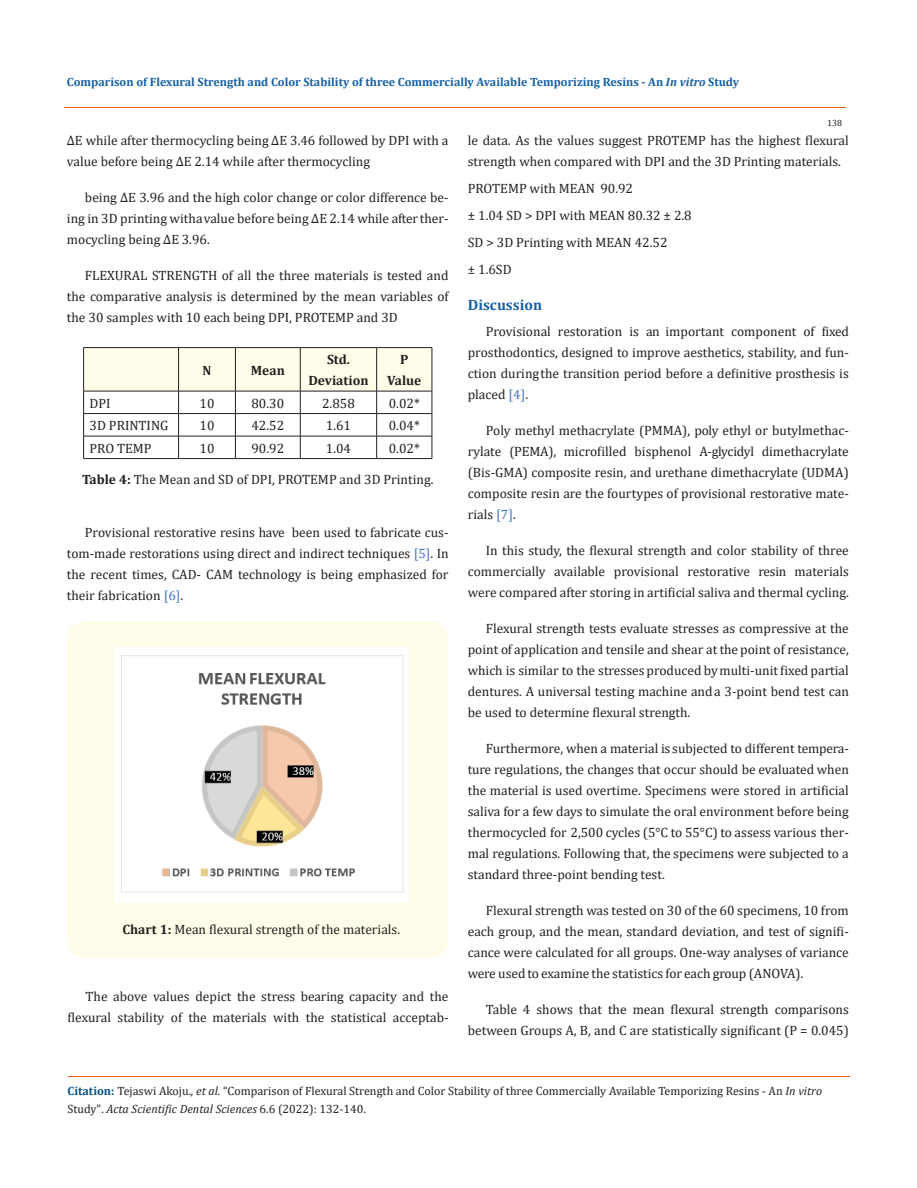
<style>
.page{position:relative;width:917px;height:1188px;background:#fff}
.page>*{position:absolute;margin:0;border:0;box-sizing:border-box;transform-origin:0 0}
.t1{font:700 15px "Cambria";color:#1560a6}
.Body_Text{font:13.5px/21px "Cambria";color:#231f20;text-align:justify}
.Table_Paragraph{font:13.5px "Cambria";color:#231f20}
.heading_1{font:13.5px "Cambria";color:#231f20}
.Table_Paragraph-2{font:700 13.5px/21px "Cambria";color:#231f20;text-align:center}
.t2{font:12px/18px "Cambria";color:#231f20}
.t3{font:700 12px "Cambria";color:#1560a6}
.t4{font:9px "Cambria";color:#231f20}
.s1{font-style:italic}
.s2{font-weight:700}
.s3{color:#4472c4}
.s4{font-weight:700;color:#035089}
</style>
<div class="page">
<hr style="left:83px;top:347px;width:95px;height:1px;background:#231f20">
<hr style="left:178px;top:347px;width:57px;height:1px;background:#231f20">
<hr style="left:235px;top:347px;width:65px;height:1px;background:#231f20">
<hr style="left:300px;top:347px;width:76px;height:1px;background:#231f20">
<hr style="left:376px;top:347px;width:56px;height:1px;background:#231f20">
<svg style="left:83px;top:348px;width:349px;height:110px"></svg>
<hr style="left:83px;top:458px;width:95px;height:1px;background:#231f20">
<hr style="left:178px;top:458px;width:57px;height:1px;background:#231f20">
<hr style="left:235px;top:458px;width:65px;height:1px;background:#231f20">
<hr style="left:300px;top:458px;width:76px;height:1px;background:#231f20">
<hr style="left:376px;top:458px;width:56px;height:1px;background:#231f20">
<hr style="left:64px;top:108px;width:781px;height:1px;background:#e05d1a">
<hr style="left:68px;top:1076px;width:781px;height:1px;background:#e05d1a">
<div style="left:67px;top:621px;width:381px;height:337px;background:#fffde9;border-radius:18px"></div>
<img style="left:114px;top:648px;width:294px;height:254px">
<p class="t3" style="left:67px;top:73px;width:673px">Comparison of Flexural Strength and Color Stability of three Commercially Available Temporizing Resins - An <span class="s1">In vitro</span> Study</p>
<p class="t4" style="left:827px;top:118px;width:16px">138</p>
<p class="Body_Text" style="left:67px;top:130px;width:383px">∆E while after thermocycling being ∆E 3.46 followed by DPI with a value before being ∆E 2.14 while after thermocycling</p>
<p class="Body_Text" style="left:67px;top:187px;width:383px;text-indent:18px">being ∆E 3.96 and the high color change or color difference be&shy;ing in 3D printing with a value before being ∆E 2.14 while after ther&shy;mocycling being ∆E 3.96.</p>
<p class="Body_Text" style="left:67px;top:265px;width:383px;text-indent:18px">FLEXURAL STRENGTH of all the three materials is tested and the comparative analysis is determined by the mean variables of the 30 samples with 10 each being DPI, PROTEMP and 3D</p>
<p class="Table_Paragraph-2" style="left:202px;top:359px;width:10px">N</p>
<p class="Table_Paragraph-2" style="left:251px;top:359px;width:35px">Mean</p>
<p class="Table_Paragraph-2" style="left:308px;top:349px;width:62px">Std.<br>Deviation</p>
<p class="Table_Paragraph-2" style="left:387px;top:349px;width:36px">P<br>Value</p>
<p class="Table_Paragraph" style="left:90px;top:395px;width:22px">DPI</p>
<p class="Table_Paragraph" style="left:199px;top:395px;width:16px">10</p>
<p class="Table_Paragraph" style="left:251px;top:395px;width:34px">80.30</p>
<p class="Table_Paragraph" style="left:322px;top:395px;width:34px">2.858</p>
<p class="Table_Paragraph" style="left:389px;top:395px;width:32px">0.02*</p>
<p class="Table_Paragraph" style="left:90px;top:418px;width:80px">3D PRINTING</p>
<p class="Table_Paragraph" style="left:199px;top:418px;width:16px">10</p>
<p class="Table_Paragraph" style="left:251px;top:418px;width:34px">42.52</p>
<p class="Table_Paragraph" style="left:326px;top:418px;width:27px">1.61</p>
<p class="Table_Paragraph" style="left:389px;top:418px;width:32px">0.04*</p>
<p class="Table_Paragraph" style="left:90px;top:440px;width:64px">PRO TEMP</p>
<p class="Table_Paragraph" style="left:199px;top:440px;width:16px">10</p>
<p class="Table_Paragraph" style="left:251px;top:440px;width:34px">90.92</p>
<p class="Table_Paragraph" style="left:326px;top:440px;width:27px">1.04</p>
<p class="Table_Paragraph" style="left:389px;top:440px;width:32px">0.02*</p>
<p class="Body_Text" style="left:82px;top:469px;width:353px"><span class="s2">Table 4:</span> The Mean and SD of DPI, PROTEMP and 3D Printing.</p>
<p class="Body_Text" style="left:67px;top:522px;width:383px;text-indent:18px">Provisional restorative resins have been used to fabricate cus&shy;tom-made restorations using direct and indirect techniques <span class="s3">[5]</span>. In the recent times, CAD- CAM technology is being emphasized for their fabrication <span class="s3">[6]</span>.</p>
<p class="Body_Text" style="left:122px;top:919px;width:279px"><span class="s2">Chart 1:</span> Mean flexural strength of the materials.</p>
<p class="Body_Text" style="left:68px;top:986px;width:382px;text-align:right">The above values depict the stress bearing capacity and the flexural stability of the materials with the statistical acceptab-</p>
<p class="Body_Text" style="left:468px;top:130px;width:382px">le data. As the values suggest PROTEMP has the highest flexural strength when compared with DPI and the 3D Printing materials.</p>
<p class="Body_Text" style="left:468px;top:178px;width:167px">PROTEMP with MEAN 90.92</p>
<p class="heading_1" style="left:468px;top:208px;width:225px">± 1.04 SD &gt; DPI with MEAN 80.32 ± 2.8</p>
<p class="Body_Text" style="left:468px;top:232px;width:201px">SD &gt; 3D Printing with MEAN 42.52</p>
<p class="Body_Text" style="left:468px;top:259px;width:45px">± 1.6SD</p>
<p class="t1" style="left:468px;top:295px;width:76px">Discussion</p>
<p class="Body_Text" style="left:468px;top:321px;width:382px;text-indent:18px">Provisional restoration is an important component of fixed prosthodontics, designed to improve aesthetics, stability, and fun&shy;ction during the transition period before a definitive prosthesis is placed <span class="s3">[4]</span>.</p>
<p class="Body_Text" style="left:468px;top:420px;width:382px;text-indent:18px">Poly methyl methacrylate (PMMA), poly ethyl or butylmethac&shy;rylate (PEMA), microfilled bisphenol A-glycidyl dimethacrylate (Bis-GMA) composite resin, and urethane dimethacrylate (UDMA) composite resin are the four types of provisional restorative mate&shy;rials <span class="s3">[7]</span>.</p>
<p class="Body_Text" style="left:468px;top:540px;width:382px;text-indent:18px">In this study, the flexural strength and color stability of three commercially available provisional restorative resin materials were compared after storing in artificial saliva and thermal cycling.</p>
<p class="Body_Text" style="left:468px;top:618px;width:382px;text-indent:18px">Flexural strength tests evaluate stresses as compressive at the point of application and tensile and shear at the point of resistance, which is similar to the stresses produced by multi-unit fixed partial dentures. A universal testing machine and a 3-point bend test can be used to determine flexural strength.</p>
<p class="Body_Text" style="left:468px;top:738px;width:382px;text-indent:18px">Furthermore, when a material is subjected to different tempera&shy;ture regulations, the changes that occur should be evaluated when the material is used overtime. Specimens were stored in artificial saliva for a few days to simulate the oral environment before being thermocycled for 2,500 cycles (5°C to 55°C) to assess various ther&shy;mal regulations. Following that, the specimens were subjected to a standard three-point bending test.</p>
<p class="Body_Text" style="left:468px;top:900px;width:382px;text-indent:18px">Flexural strength was tested on 30 of the 60 specimens, 10 from each group, and the mean, standard deviation, and test of signifi&shy;cance were calculated for all groups. One-way analyses of variance were used to examine the statistics for each group (ANOVA).</p>
<p class="Body_Text" style="left:468px;top:999px;width:382px;text-align:right">Table 4 shows that the mean flexural strength comparisons between Groups A, B, and C are statistically significant (P = 0.045)</p>
<p class="t2" style="left:68px;top:1081px;width:756px"><span class="s4">Citation:</span> Tejaswi Akoju.<span class="s1">, et al.</span> “Comparison of Flexural Strength and Color Stability of three Commercially Available Temporizing Resins - An <span class="s1">In vitro<br></span>Study". <span class="s1">Acta Scientific Dental Sciences</span> 6.6 (2022): 132-140.</p>
</div>
